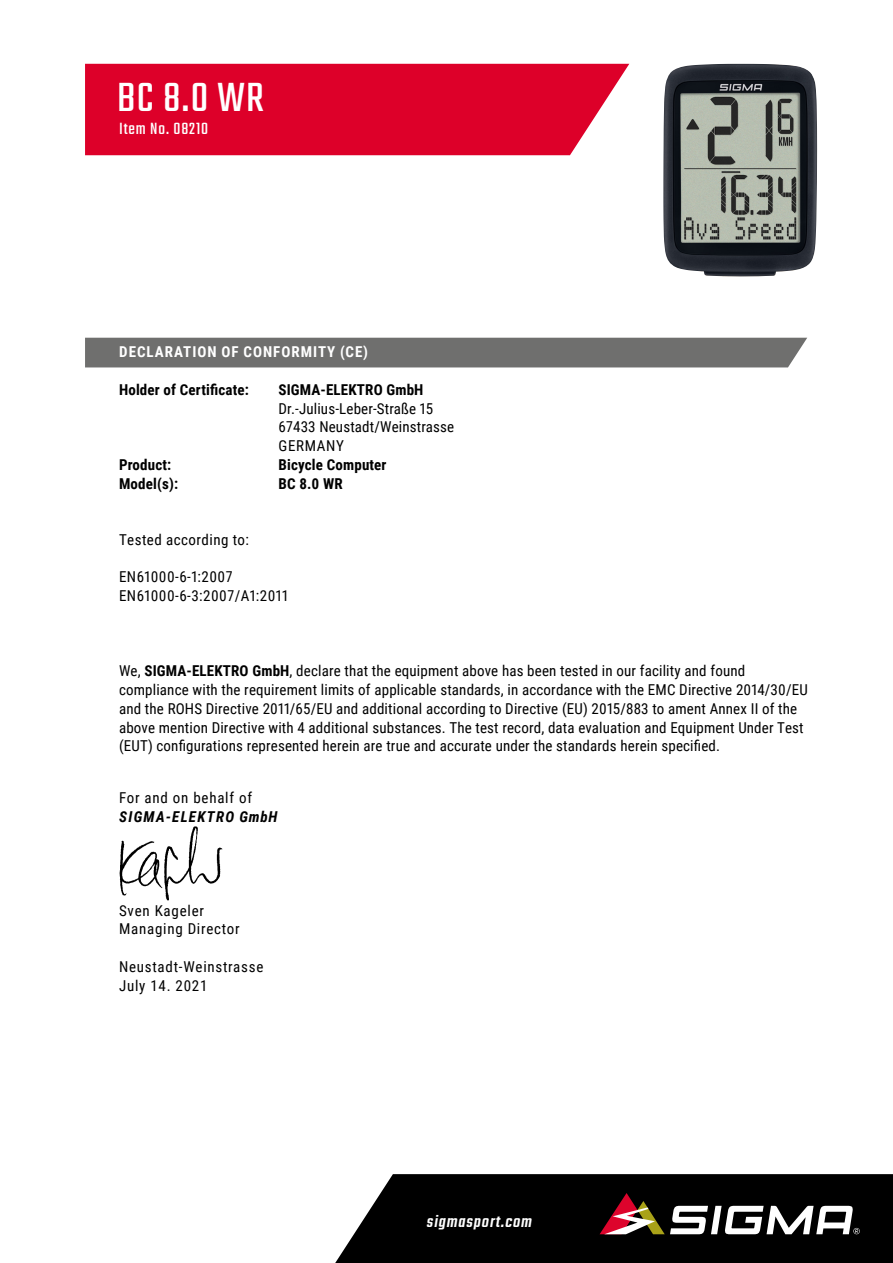
<style>
.page{position:relative;width:893px;height:1263px;background:#fff}
.page>*{position:absolute;margin:0;border:0;box-sizing:border-box;transform-origin:0 0}
.t1{font:45px "Teko";color:#fff}
.t2{font:italic 500 18px "Teko";color:#fff}
.t3{font:18px "Teko";letter-spacing:.05em;color:#fff}
.t4{font:15px/18.8px "Roboto Condensed";letter-spacing:.01em;color:#000}
.t5{font:700 15px "Roboto Condensed";letter-spacing:.01em;color:#000}
.t6{font:15px/18.8px "Roboto Condensed";letter-spacing:.05em;color:#000}
.t7{font:15px/18.8px "Roboto Condensed";letter-spacing:.03em;color:#000}
.t8{font:700 15px "Roboto Condensed";letter-spacing:.065em;color:#fff}
.t9{font:italic 700 15px "Roboto Condensed";letter-spacing:.085em;color:#000}
.s1{font-weight:700}
</style>
<div class="page">
<div style="left:85px;top:338px;width:722px;height:29px;background:#6f6f6e"></div>
<div style="left:85px;top:64px;width:544px;height:91px;background:#dd0029"></div>
<img style="left:119px;top:826px;width:104px;height:75px">
<svg style="left:335px;top:1174px;width:558px;height:89px;background:#141414"></svg>
<svg style="left:600px;top:1193px;width:261px;height:41px"></svg>
<img style="left:663px;top:64px;width:154px;height:212px">
<h1 class="t1" style="left:117px;top:72px;width:148px">BC 8.0 WR</h1>
<p class="t3" style="left:119px;top:119px;width:91px">Item No. 08210</p>
<p class="t8" style="left:119px;top:342px;width:250px">DECLARATION OF CONFORMITY (CE)</p>
<p class="t5" style="left:119px;top:379px;width:131px">Holder of Certificate:</p>
<p class="t5" style="left:278px;top:379px;width:146px">SIGMA-ELEKTRO GmbH</p>
<p class="t4" style="left:278px;top:398px;width:177px">Dr.-Julius-Leber-Straße 15<br>67433 Neustadt/Weinstrasse<br>GERMANY</p>
<p class="t5" style="left:119px;top:454px;width:54px">Product:</p>
<p class="t5" style="left:278px;top:454px;width:110px">Bicycle Computer</p>
<p class="t5" style="left:119px;top:473px;width:61px">Model(s):</p>
<p class="t5" style="left:278px;top:473px;width:66px">BC 8.0 WR</p>
<p class="t7" style="left:119px;top:530px;width:131px">Tested according to:</p>
<p class="t7" style="left:119px;top:567px;width:170px">EN61000-6-1:2007<br>EN61000-6-3:2007/A1:2011</p>
<p class="t4" style="left:119px;top:661px;width:690px">We, <span class="s1">SIGMA-ELEKTRO GmbH</span>, declare that the equipment above has been tested in our facility and found compliance with the requirement limits of applicable standards, in accordance with the EMC Directive 2014/30/EU and the ROHS Directive 2011/65/EU and additional according to Directive (EU) 2015/883 to ament Annex II of the above mention Directive with 4 additional substances. The test record, data evaluation and Equipment Under Test (EUT) configurations represented herein are true and accurate under the standards herein specified.</p>
<p class="t6" style="left:119px;top:788px;width:135px">For and on behalf of</p>
<p class="t9" style="left:119px;top:806px;width:160px">SIGMA-ELEKTRO GmbH</p>
<p class="t6" style="left:119px;top:900px;width:122px">Sven Kageler<br>Managing Director</p>
<p class="t6" style="left:119px;top:957px;width:146px">Neustadt-Weinstrasse<br>July 14. 2021</p>
<p class="t2" style="left:426px;top:1211px;width:110px">sigmasport.com</p>
</div>
